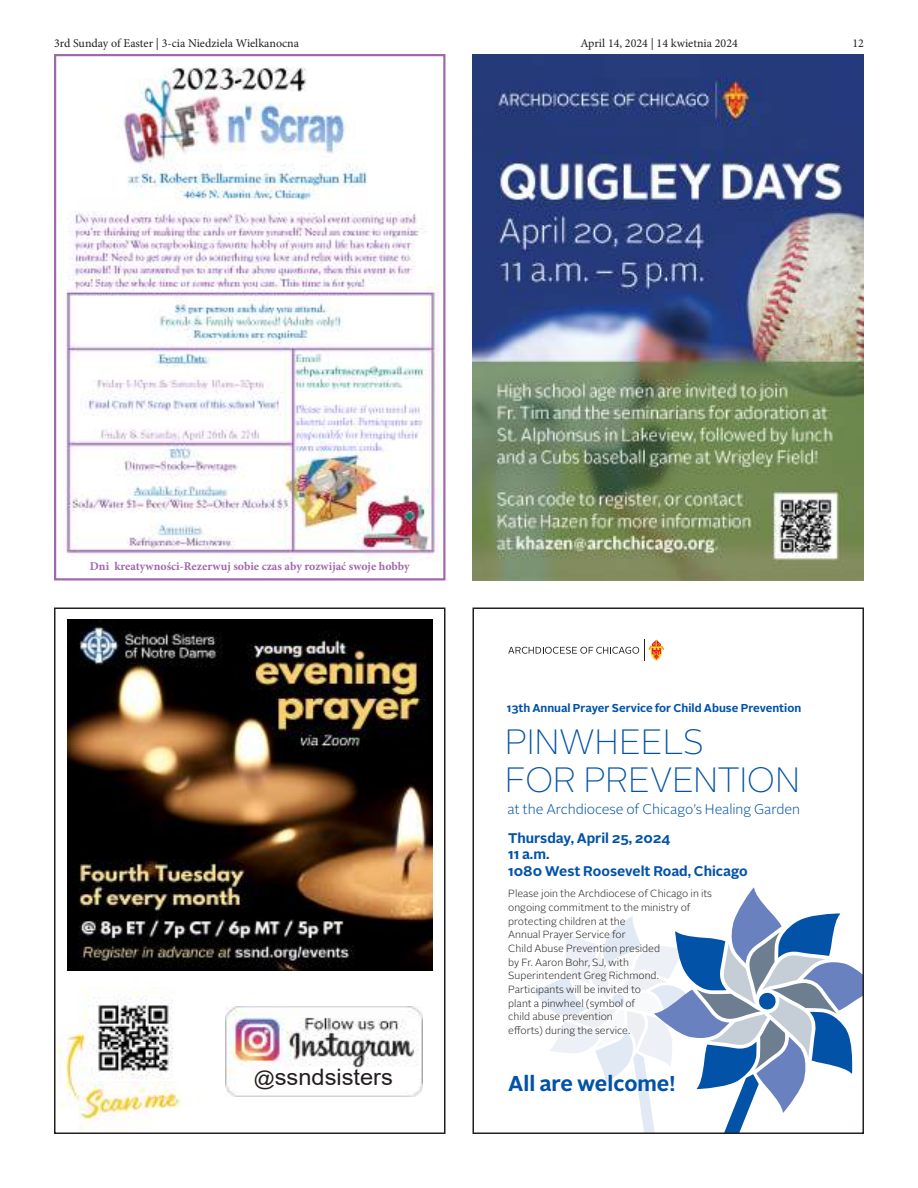
<style>
.page{position:relative;width:918px;height:1188px;background:#fff}
.page>*{position:absolute;margin:0;border:0;box-sizing:border-box;transform-origin:0 0}
.t1{font:100 35.1px/37.7px "Alright Sans";letter-spacing:-.015em;color:#0252a7}
.t2{font:22.65px "Arial";color:#241f1f;scale:1.04 1}
.t3{font:700 21.45px "Alright Sans";color:#0252a7}
.t4{font:700 13.95px/17px "Alright Sans";color:#0252a7}
.t5{font:300 13.95px "Alright Sans";letter-spacing:-.005em;color:#0252a7}
.t6{font:12px "Minion Pro";color:#241f1f}
.t7{font:700 11.85px "Minion Pro";color:#a167ac}
.t8{font:700 11.4px "Alright Sans";color:#0252a7}
.t9{font:300 10.35px/13.6px "Alright Sans";color:#241f1f}
.s1{font-size:19.95px}
.s2{font-weight:400;color:#0252a7}
</style>
<div class="page">
<img style="left:57px;top:67px;width:382px;height:494px">
<div style="left:54px;top:54px;width:392px;height:526px;border:2px solid #a167ac"></div>
<img style="left:58px;top:987px;width:125px;height:144px">
<img style="left:89px;top:995px;width:89px;height:85px">
<img style="left:226px;top:1007px;width:196px;height:90px">
<img style="left:67px;top:619px;width:366px;height:351px">
<div style="left:54px;top:608px;width:392px;height:526px;border:2px solid #241f1f"></div>
<img style="left:472px;top:54px;width:392px;height:526px">
<svg style="left:508px;top:640px;width:156px;height:21px"></svg>
<svg style="left:532px;top:887px;width:329px;height:244px"></svg>
<div style="left:472px;top:608px;width:392px;height:526px;border:2px solid #241f1f"></div>
<p class="t6" style="left:54px;top:35px;width:247px">3rd Sunday of Easter | 3-cia Niedziela Wielkanocna</p>
<p class="t6" style="left:580px;top:35px;width:159px">April 14, 2024 | 14 kwietnia 2024</p>
<p class="t6" style="left:852px;top:35px;width:13px">12</p>
<p class="t7" style="left:90px;top:557px;width:321px">Dni kreatywności-Rezerwuj sobie czas aby rozwijać swoje hobby</p>
<h2 class="t2" style="left:254px;top:1061px;width:135px"><span class="s1">@</span>ssndsisters</h2>
<p class="t8" style="left:507px;top:700px;width:296px">13th Annual Prayer Service for Child Abuse Prevention</p>
<h1 class="t1" style="left:505px;top:724px;width:297px">PINWHEELS<br>FOR PREVENTION</h1>
<h3 class="t5" style="left:508px;top:800px;width:294px">at the Archdiocese of Chicago’s Healing Garden</h3>
<h3 class="t4" style="left:508px;top:829px;width:241px">Thursday, April 25, 2024<br>11 a.m.<br>1080 West Roosevelt Road, Chicago</h3>
<p class="t9" style="left:508px;top:887px;width:205px">Please join the Archdiocese of Chicago in its ongoing commitment to the ministry of protecting children at the<br>Annual Prayer Service for<br>Child Abuse Prevention presided<br>by Fr. Aaron Bohr, SJ, with<br>Superintendent Greg Richmond.<br>Participants will be invited to<br>plant a pinwheel (symbol of<br>child abuse prevention<br>efforts) during the service<span class="s2">.</span></p>
<h3 class="t3" style="left:508px;top:1069px;width:169px">All are welcome!</h3>
</div>
